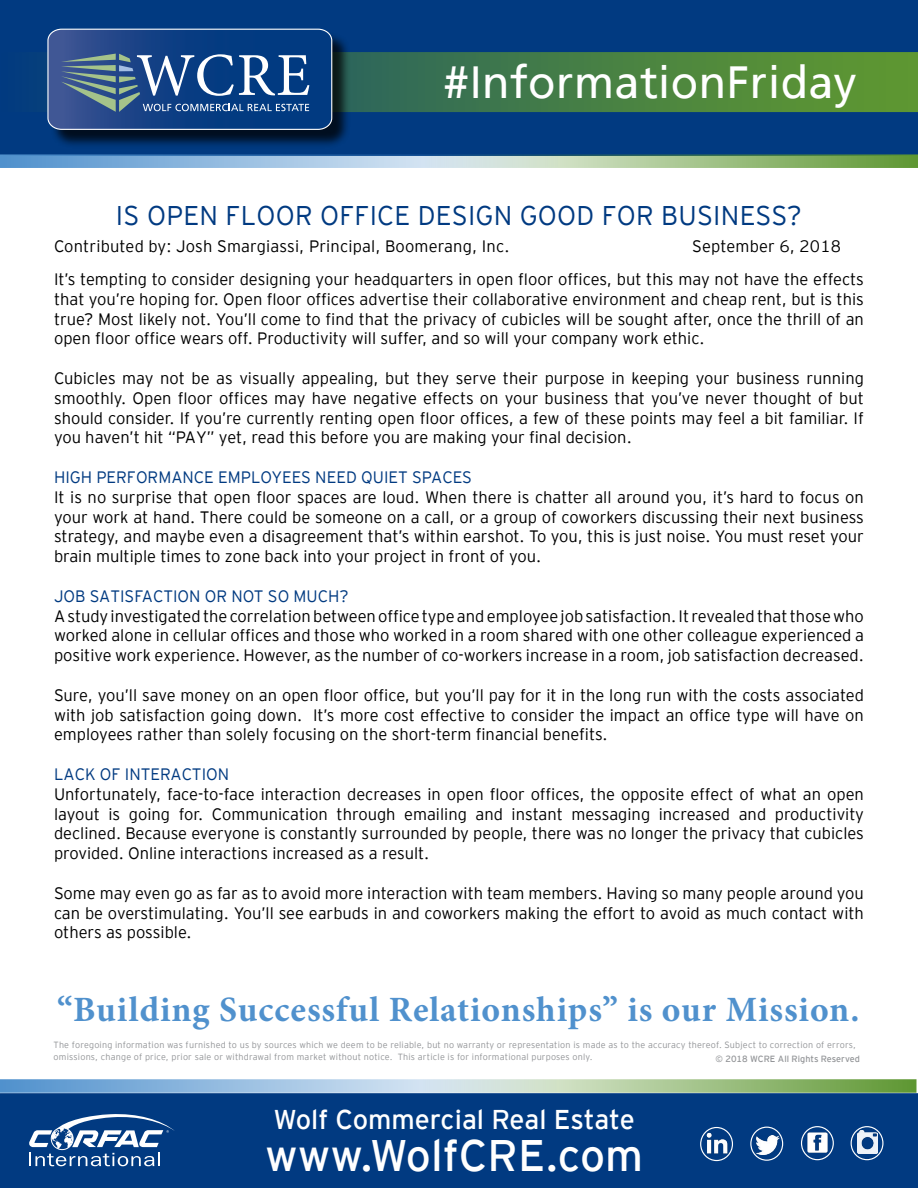
<style>
.page{position:relative;width:918px;height:1188px;background:#fff}
.page>*{position:absolute;margin:0;border:0;box-sizing:border-box;transform-origin:0 0}
.t1{font:45px "Frutiger Linotype";letter-spacing:.01em;color:#fff}
.t2{font:44.1px "EY Interstate";color:#fff}
.t3{font:700 35.55px "Minion Pro";letter-spacing:.025em;color:#5091cd}
.t4{font:27.15px "EY Interstate";color:#fff}
.t5{font:300 27px "EY Interstate";letter-spacing:.01em;color:#013a81}
.t6{font:300 16.5px/19.8px "EY Interstate";color:#000;text-align:justify}
.t7{font:300 16.5px "EY Interstate";color:#013a81}
.t8{font:300 9px/12px "EY Interstate";letter-spacing:.02em;color:#939598}
.t9{font:9px "EY Interstate";color:#939598}
</style>
<div class="page">
<div style="left:0;top:0;width:918px;height:156px;background:#013a81"></div>
<div style="left:0;top:1093px;width:918px;height:95px;background:#013a81;border:2px solid #013a81"></div>
<svg style="left:351px;top:52px;width:567px;height:60px;background:#488143"></svg>
<div style="left:50px;top:31px;width:301px;height:117px;background:#000;opacity:.75"></div>
<svg style="left:47px;top:29px;width:285px;height:101px"></svg>
<svg style="left:558px;top:154px;width:360px;height:14px;background:#88b077"></svg>
<svg style="left:0;top:154px;width:558px;height:14px;background:#8fb5d5"></svg>
<svg style="left:29px;top:1114px;width:146px;height:52px"></svg>
<img style="left:705px;top:1131px;width:25px;height:25px">
<div style="left:700px;top:1127px;width:33px;height:34px;border:1px solid #fff;border-radius:50%"></div>
<img style="left:756px;top:1135px;width:24px;height:20px">
<div style="left:750px;top:1127px;width:33px;height:34px;border:1px solid #fff;border-radius:50%"></div>
<img style="left:806px;top:1132px;width:22px;height:21px">
<div style="left:801px;top:1126px;width:33px;height:34px;border:1px solid #fff;border-radius:50%"></div>
<div style="left:851px;top:1126px;width:32px;height:34px;border:1px solid #fff;border-radius:50%"></div>
<img style="left:857px;top:1131px;width:21px;height:22px">
<svg style="left:557px;top:1079px;width:359px;height:14px;background:#9bbe80"></svg>
<svg style="left:0;top:1079px;width:557px;height:14px;background:#a4c5e0"></svg>
<h1 class="t1" style="left:444px;top:55px;width:414px">#InformationFriday</h1>
<h3 class="t5" style="left:116px;top:196px;width:688px">IS OPEN FLOOR OFFICE DESIGN GOOD FOR BUSINESS?</h3>
<p class="t6" style="left:54px;top:235px;width:457px">Contributed by: Josh Smargiassi, Principal, Boomerang, Inc.</p>
<p class="t6" style="left:54px;top:228px;width:811px;line-height:33.3px;text-indent:638px">September 6, 2018<br>It’s tempting to consider designing your headquarters in open floor offices, but this may not have the effects</p>
<p class="t6" style="left:54px;top:288px;width:812px">that you’re hoping for. Open floor offices advertise their collaborative environment and cheap rent, but is this true? Most likely not. You’ll come to find that the privacy of cubicles will be sought after, once the thrill of an open floor office wears off. Productivity will suffer, and so will your company work ethic.</p>
<p class="t6" style="left:54px;top:367px;width:812px">Cubicles may not be as visually appealing, but they serve their purpose in keeping your business running smoothly. Open floor offices may have negative effects on your business that you’ve never thought of but should consider. If you’re currently renting open floor offices, a few of these points may feel a bit familiar. If you haven’t hit “PAY” yet, read this before you are making your final decision.</p>
<p class="t7" style="left:54px;top:465px;width:419px">HIGH PERFORMANCE EMPLOYEES NEED QUIET SPACES</p>
<p class="t6" style="left:54px;top:486px;width:812px">It is no surprise that open floor spaces are loud. When there is chatter all around you, it’s hard to focus on your work at hand. There could be someone on a call, or a group of coworkers discussing their next business strategy, and maybe even a disagreement that’s within earshot. To you, this is just noise. You must reset your brain multiple times to zone back into your project in front of you.</p>
<p class="t7" style="left:54px;top:584px;width:296px">JOB SATISFACTION OR NOT SO MUCH?</p>
<p class="t6" style="left:54px;top:605px;width:812px">A study investigated the correlation between office type and employee job satisfaction. It revealed that those who worked alone in cellular offices and those who worked in a room shared with one other colleague experienced a positive work experience. However, as the number of co-workers increase in a room, job satisfaction decreased.</p>
<p class="t6" style="left:54px;top:684px;width:812px">Sure, you’ll save money on an open floor office, but you’ll pay for it in the long run with the costs associated with job satisfaction going down. It’s more cost effective to consider the impact an office type will have on employees rather than solely focusing on the short-term financial benefits.</p>
<p class="t7" style="left:54px;top:762px;width:177px">LACK OF INTERACTION</p>
<p class="t6" style="left:54px;top:783px;width:812px">Unfortunately, face-to-face interaction decreases in open floor offices, the opposite effect of what an open layout is going for. Communication through emailing and instant messaging increased and productivity declined. Because everyone is constantly surrounded by people, there was no longer the privacy that cubicles provided. Online interactions increased as a result.</p>
<p class="t6" style="left:54px;top:882px;width:812px">Some may even go as far as to avoid more interaction with team members. Having so many people around you can be overstimulating. You’ll see earbuds in and coworkers making the effort to avoid as much contact with others as possible.</p>
<h3 class="t3" style="left:57px;top:985px;width:804px">“Building Successful Relationships” is our Mission.</h3>
<p class="t8" style="left:54px;top:1038px;width:804px">The foregoing information was furnished to us by sources which we deem to be reliable, but no warranty or representation is made as to the accuracy thereof. Subject to correction of errors, omissions, change of price, prior sale or withdrawal from market without notice. This article is for informational purposes only.</p>
<p class="t9" style="left:716px;top:1053px;width:146px">© 2018 WCRE All Rights Reserved</p>
<h3 class="t4" style="left:274px;top:1101px;width:363px">Wolf Commercial Real Estate</h3>
<h2 class="t2" style="left:265px;top:1124px;width:380px">www.WolfCRE.com</h2>
</div>
